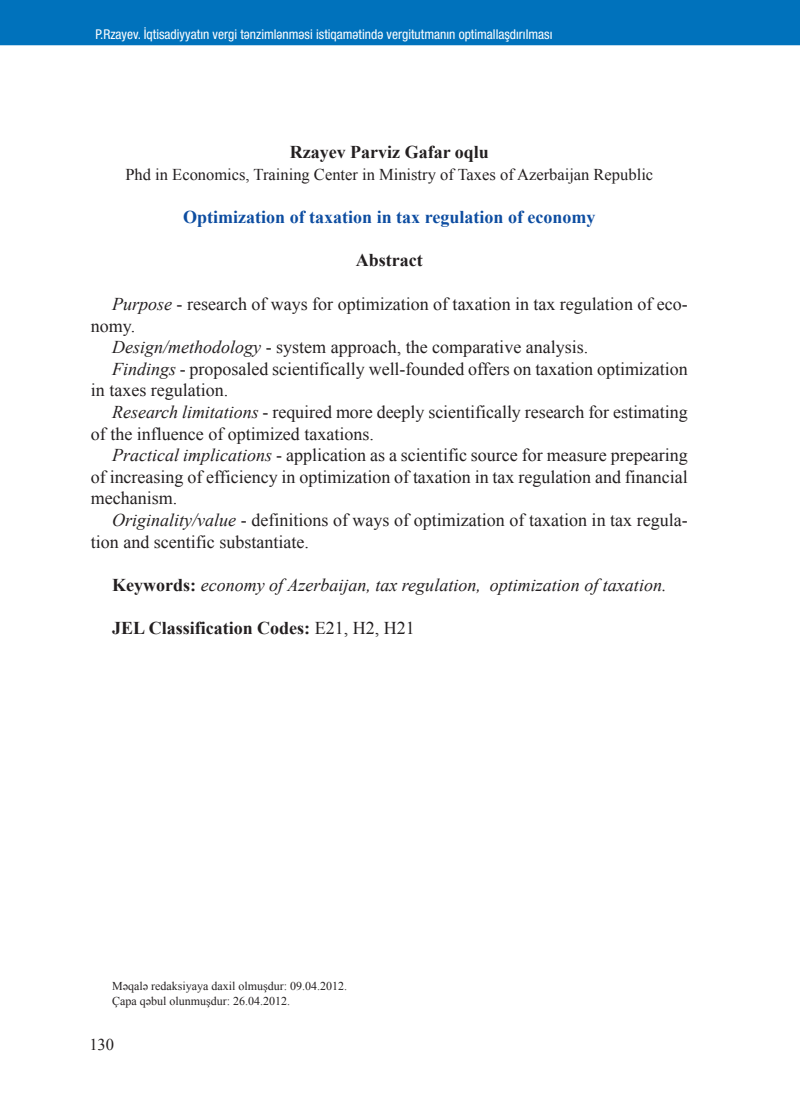
<style>
.page{position:relative;width:800px;height:1119px;background:#fff}
.page>*{position:absolute;margin:0;border:0;box-sizing:border-box;transform-origin:0 0}
.t1{font:18px "Times New Roman";color:#231f20}
.t2{font:italic 18px "Times New Roman";color:#231f20}
.t3{font:700 18px "Times New Roman";color:#231f20}
.t4{font:700 18px "Times New Roman";color:#0d4da1}
.t5{font:16.5px "Times New Roman";color:#231f20}
.t6{font:condensed 13.5px "Az Helvetica Neue";color:#fff}
.t7{font:12px/14.4px "Times New Roman";color:#231f20}
.s1{font-style:italic}
.s2{font-weight:700;font-style:normal}
.s3{font-weight:400}
</style>
<div class="page">
<div style="left:0;top:0;width:799px;height:45px;background:#0072bc"></div>
<p class="t6" style="left:95px;top:29px;width:458px">P.Rzayev. İqtisadiyyatın vergi tənzimlənməsi istiqamətində vergitutmanın optimallaşdırılması</p>
<p class="t3" style="left:289px;top:142px;width:201px">Rzayev Parviz Gafar оqlu</p>
<p class="t5" style="left:125px;top:165px;width:529px">Phd in Economics, Training Center in Ministry of Taxes of Azerbaijan Republic</p>
<p class="t4" style="left:183px;top:207px;width:414px">Optimization of taxation in tax regulation of economy</p>
<p class="t3" style="left:356px;top:250px;width:68px">Abstract</p>
<p class="t1" style="left:112px;top:294px;width:577px"><span class="s1">Purpose</span> - research of ways for optimization of taxation in tax regulation of eco-</p>
<p class="t1" style="left:91px;top:315px;width:46px">nomy.</p>
<p class="t1" style="left:112px;top:337px;width:477px"><span class="s1">Design/methodology</span> - system approach, the comparative analysis.</p>
<p class="t1" style="left:112px;top:359px;width:577px"><span class="s1">Findings</span> - proposaled scientifically well-founded offers on taxation optimization</p>
<p class="t1" style="left:91px;top:380px;width:139px">in taxes regulation.</p>
<p class="t1" style="left:112px;top:402px;width:577px"><span class="s1">Research limitations</span> - required more deeply scientifically research for estimating</p>
<p class="t1" style="left:91px;top:423px;width:284px">of the influence of optimized taxations.</p>
<p class="t1" style="left:112px;top:445px;width:577px"><span class="s1">Practical implications</span> - application as a scientific source for measure prepearing</p>
<p class="t1" style="left:91px;top:467px;width:598px">of increasing of efficiency in optimization of taxation in tax regulation and financial</p>
<p class="t1" style="left:91px;top:488px;width:88px">mechanism.</p>
<p class="t1" style="left:112px;top:510px;width:577px"><span class="s1">Originality/value</span> - definitions of ways of optimization of taxation in tax regula-</p>
<p class="t1" style="left:91px;top:531px;width:219px">tion and scentific substantiate.</p>
<p class="t2" style="left:112px;top:575px;width:555px"><span class="s2">Keywords:</span> economy of Azerbaijan, tax regulation, optimization of taxation.</p>
<p class="t3" style="left:112px;top:618px;width:304px">JEL Classification Codes: <span class="s3">E21, H2, H21</span></p>
<p class="t7" style="left:112px;top:978px;width:236px">Məqalə redaksiyaya daxil olmuşdur: 09.04.2012.<br>Çapa qəbul olunmuşdur: 26.04.2012.</p>
<p class="t5" style="left:89px;top:1034px;width:26px">130</p>
</div>
